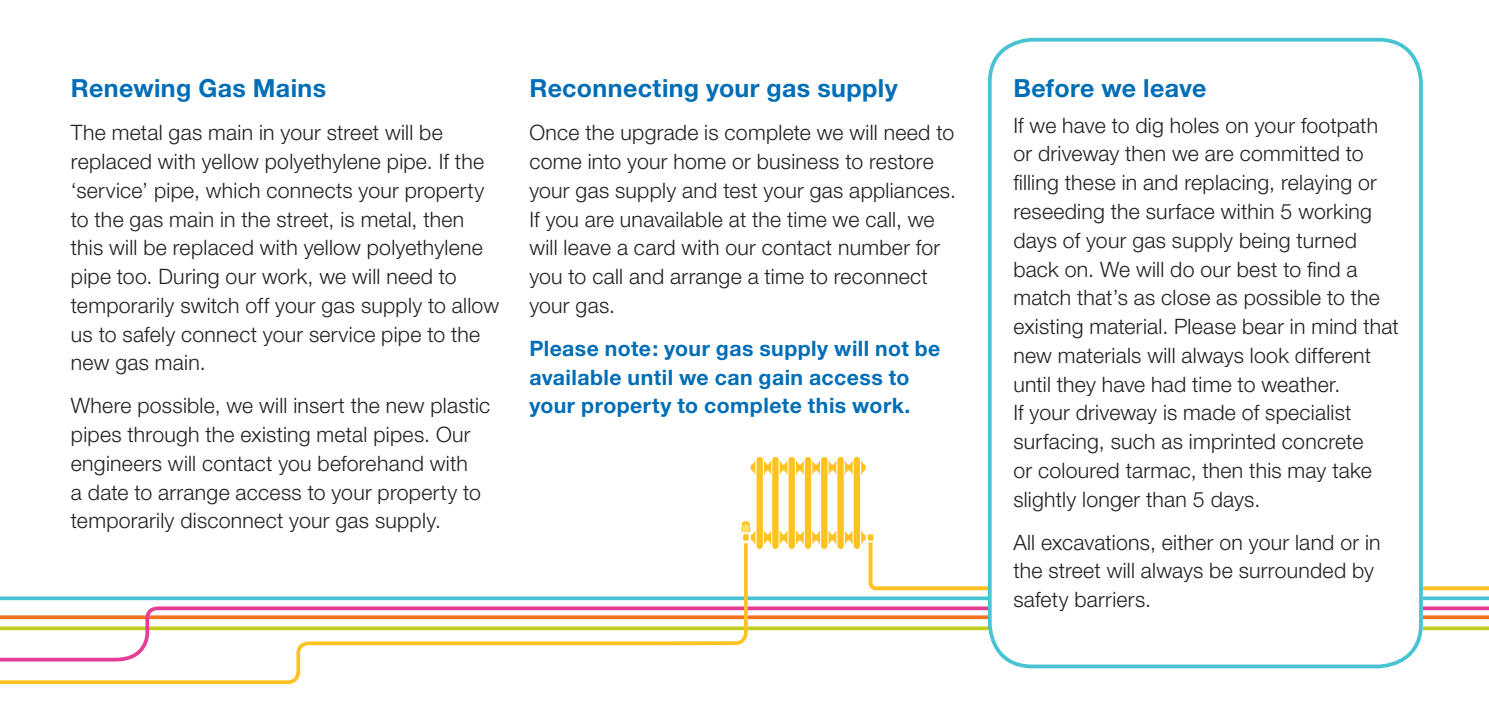
<style>
.page{position:relative;width:1489px;height:702px;background:#fff}
.page>*{position:absolute;margin:0;border:0;box-sizing:border-box;transform-origin:0 0}
.Section_headings{font:700 25px "Helvetica Neue";letter-spacing:.015em;color:#006eb6}
.Body{font:300 21.25px/28.8px "Helvetica Neue";letter-spacing:.015em;color:#231f20}
.Body-2{font:700 21.25px/28.8px "Helvetica Neue";letter-spacing:.02em;color:#006eb6}
</style>
<div class="page">
<div style="left:756px;top:457px;width:6px;height:92px;background:#fec221;border-radius:3px"></div>
<div style="left:772px;top:457px;width:6px;height:92px;background:#fec221;border-radius:3px"></div>
<svg style="left:764px;top:530px;width:7px;height:14px"></svg>
<svg style="left:764px;top:461px;width:7px;height:13px"></svg>
<svg style="left:750px;top:461px;width:5px;height:13px"></svg>
<div style="left:788px;top:457px;width:6px;height:92px;background:#fec221;border-radius:3px"></div>
<svg style="left:779px;top:530px;width:8px;height:14px"></svg>
<svg style="left:779px;top:461px;width:8px;height:13px"></svg>
<div style="left:804px;top:457px;width:7px;height:92px;background:#fec221;border-radius:3px"></div>
<svg style="left:796px;top:530px;width:7px;height:14px"></svg>
<svg style="left:796px;top:461px;width:7px;height:13px"></svg>
<div style="left:821px;top:457px;width:6px;height:92px;background:#fec221;border-radius:3px"></div>
<svg style="left:812px;top:530px;width:8px;height:14px"></svg>
<svg style="left:812px;top:461px;width:8px;height:13px"></svg>
<div style="left:837px;top:457px;width:6px;height:92px;background:#fec221;border-radius:3px"></div>
<svg style="left:828px;top:530px;width:8px;height:14px"></svg>
<svg style="left:828px;top:461px;width:8px;height:13px"></svg>
<div style="left:853px;top:457px;width:7px;height:92px;background:#fec221;border-radius:3px"></div>
<svg style="left:844px;top:530px;width:8px;height:14px"></svg>
<svg style="left:844px;top:461px;width:8px;height:13px"></svg>
<svg style="left:861px;top:461px;width:4px;height:13px"></svg>
<svg style="left:741px;top:521px;width:14px;height:23px"></svg>
<svg style="left:756px;top:545px;width:732px;height:48px"></svg>
<svg style="left:749px;top:593px;width:739px;height:45px"></svg>
<div style="left:989px;top:516px;width:432px;height:169px;background:#fff"></div>
<div style="left:987px;top:38px;width:435px;height:630px;border:4px solid #47c3d2;border-radius:43px"></div>
<svg style="left:0;top:539px;width:749px;height:146px"></svg>
<p class="Section_headings" style="left:71px;top:73px;width:257px">Renewing Gas Mains</p>
<p class="Body" style="left:71px;top:118px;width:429px">The metal gas main in your street will be replaced with yellow polyethylene pipe. If the ‘service’ pipe, which connects your property to the gas main in the street, is metal, then this will be replaced with yellow polyethylene pipe too. During our work, we will need to temporarily switch off your gas supply to allow us to safely connect your service pipe to the new gas main.</p>
<p class="Body" style="left:71px;top:391px;width:421px">Where possible, we will insert the new plastic pipes through the existing metal pipes. Our engineers will contact you beforehand with<br>a date to arrange access to your property to temporarily disconnect your gas supply.</p>
<p class="Section_headings" style="left:529px;top:73px;width:370px">Reconnecting your gas supply</p>
<p class="Body" style="left:529px;top:118px;width:428px">Once the upgrade is complete we will need to come into your home or business to restore your gas supply and test your gas appliances.<br>If you are unavailable at the time we call, we will leave a card with our contact number for you to call and arrange a time to reconnect your gas.</p>
<p class="Body-2" style="left:529px;top:333px;width:412px">Please note: your gas supply will not be available until we can gain access to your property to complete this work.</p>
<p class="Section_headings" style="left:1013px;top:72px;width:194px">Before we leave</p>
<p class="Body" style="left:1013px;top:110px;width:387px">If we have to dig holes on your footpath or driveway then we are committed to filling these in and replacing, relaying or reseeding the surface within 5 working days of your gas supply being turned back on. We will do our best to find a match that’s as close as possible to the existing material. Please bear in mind that new materials will always look different until they have had time to weather.<br>If your driveway is made of specialist surfacing, such as imprinted concrete<br>or coloured tarmac, then this may take slightly longer than 5 days.</p>
<p class="Body" style="left:1013px;top:527px;width:369px">All excavations, either on your land or in the street will always be surrounded by safety barriers.</p>
</div>
